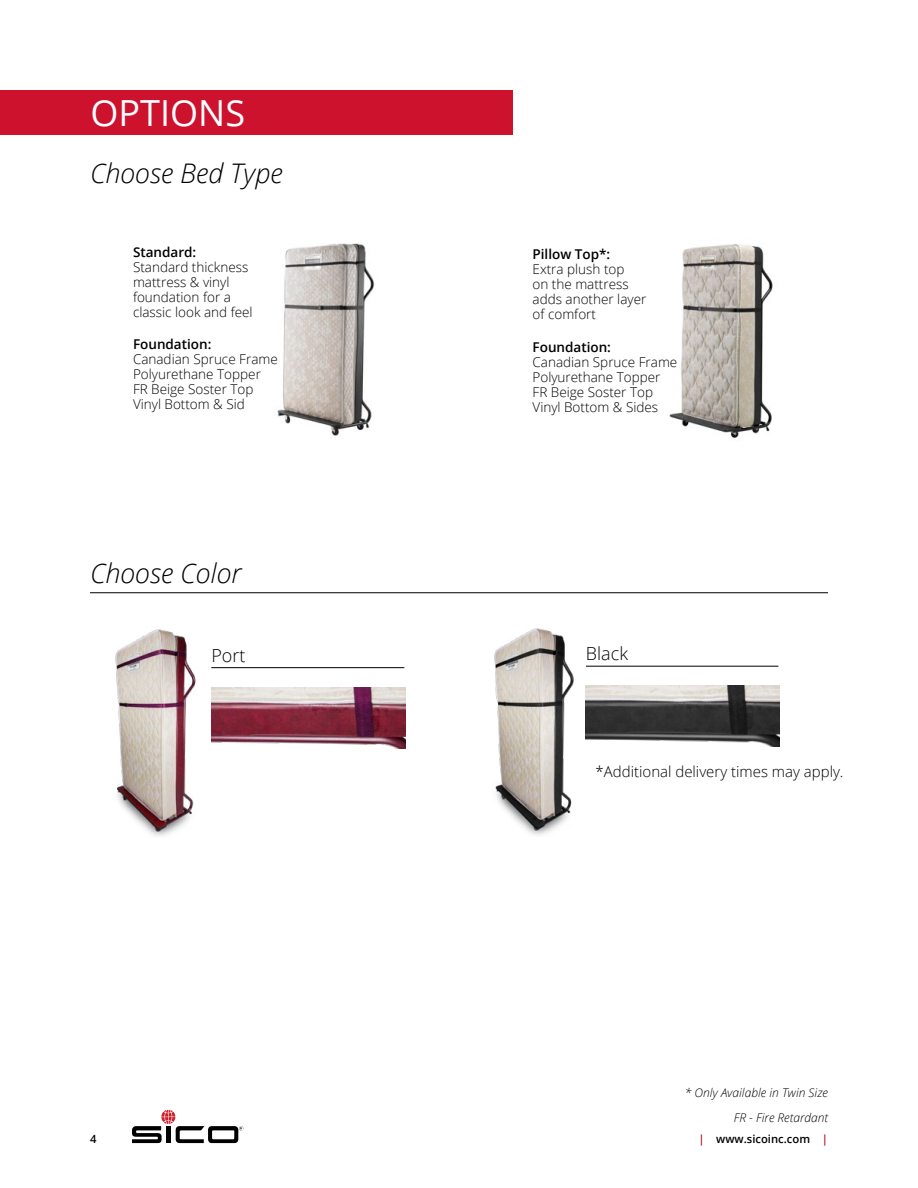
<style>
.page{position:relative;width:918px;height:1188px;background:#fff}
.page>*{position:absolute;margin:0;border:0;box-sizing:border-box;transform-origin:0 0}
.t1{font:36px "Open Sans";color:#fff}
.t2{font:italic 300 27px "Open Sans";color:#000}
.t3{font:300 18px "Open Sans";color:#000}
.t4{font:300 15px "Open Sans";color:#000}
.t5{font:300 13.5px/15px "Open Sans";color:#000}
.t6{font:600 13.5px "Open Sans";color:#000}
.t7{font:italic 300 12px/24.9px "Open Sans";color:#000;text-align:right}
.t8{font:600 11.25px "Open Sans";color:#000}
.s1{color:#a91a2d}
</style>
<div class="page">
<svg style="left:132px;top:1110px;width:111px;height:33px"></svg>
<img style="left:115px;top:629px;width:108px;height:207px">
<img style="left:211px;top:687px;width:195px;height:61px">
<hr style="left:211px;top:667px;width:193px;height:1px;background:#000">
<div style="left:0;top:90px;width:513px;height:45px;background:#cd122d"></div>
<hr style="left:90px;top:592px;width:738px;height:1px;background:#000">
<img style="left:277px;top:243px;width:98px;height:192px">
<img style="left:669px;top:243px;width:104px;height:195px">
<img style="left:494px;top:628px;width:107px;height:207px">
<img style="left:585px;top:686px;width:194px;height:61px">
<hr style="left:586px;top:666px;width:192px;height:1px;background:#000">
<h1 class="t1" style="left:91px;top:88px;width:156px">OPTIONS</h1>
<h2 class="t2" style="left:90px;top:154px;width:194px">Choose Bed Type</h2>
<p class="t6" style="left:133px;top:243px;width:65px">Standard:</p>
<p class="t5" style="left:133px;top:259px;width:121px">Standard thickness mattress &amp; vinyl foundation for a classic look and feel</p>
<p class="t6" style="left:133px;top:335px;width:80px">Foundation:</p>
<p class="t5" style="left:133px;top:351px;width:146px">Canadian Spruce Frame<br>Polyurethane Topper<br>FR Beige Soster Top<br>Vinyl Bottom &amp; Sid</p>
<h2 class="t2" style="left:90px;top:554px;width:153px">Choose Color</h2>
<h3 class="t3" style="left:211px;top:643px;width:36px">Port</h3>
<p class="t6" style="left:533px;top:245px;width:79px">Pillow Top*:</p>
<p class="t5" style="left:533px;top:262px;width:115px">Extra plush top<br>on the mattress adds another layer of comfort</p>
<p class="t6" style="left:533px;top:337px;width:80px">Foundation:</p>
<p class="t5" style="left:533px;top:354px;width:146px">Canadian Spruce Frame<br>Polyurethane Topper<br>FR Beige Soster Top<br>Vinyl Bottom &amp; Sides</p>
<h3 class="t3" style="left:586px;top:641px;width:44px">Black</h3>
<p class="t4" style="left:596px;top:761px;width:249px">*Additional delivery times may apply.</p>
<p class="t7" style="left:685px;top:1080px;width:145px">* Only Available in Twin Size<br>FR - Fire Retardant</p>
<p class="t8" style="left:90px;top:1131px;width:8px">4</p>
<p class="t8" style="left:698px;top:1131px;width:131px"><span class="s1">|</span> www.sicoinc.com <span class="s1">|</span></p>
</div>
